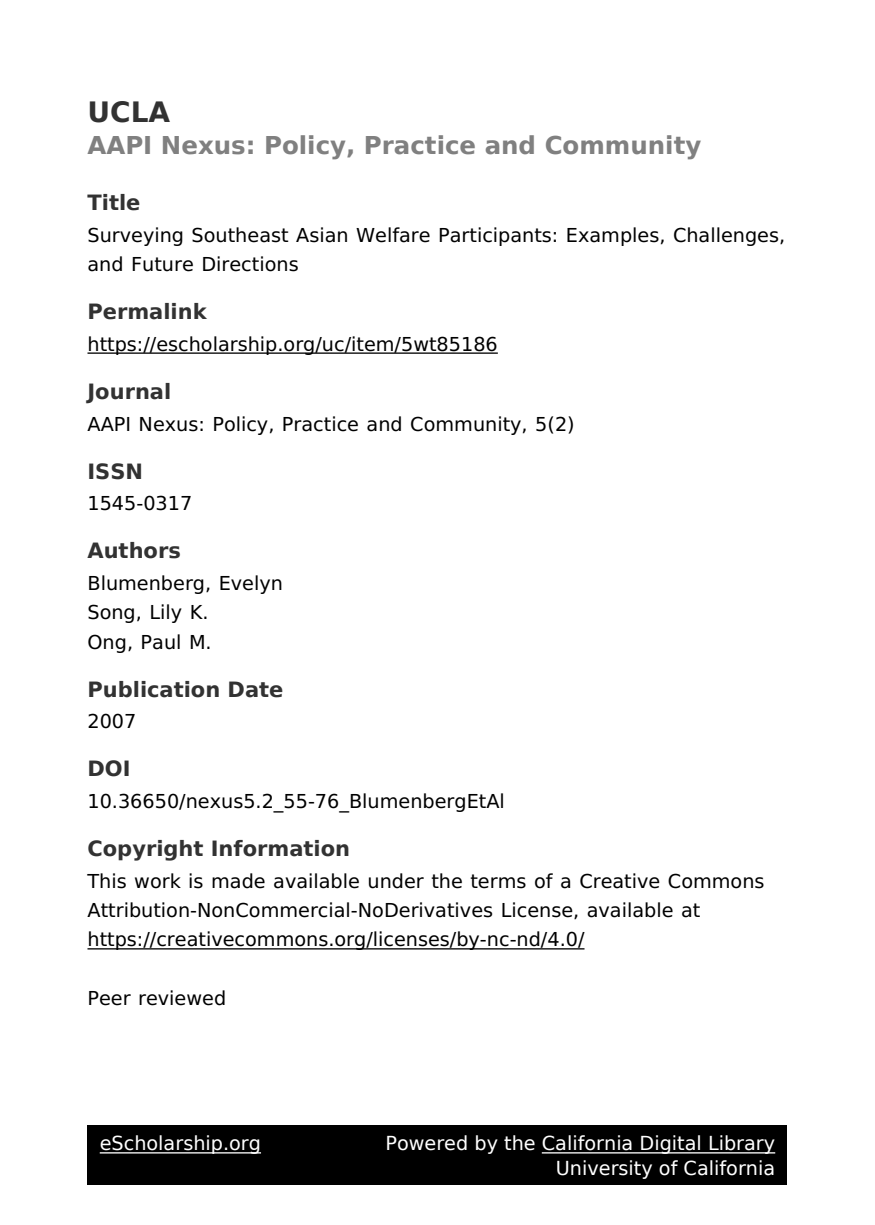
<style>
.page{position:relative;width:875px;height:1225px;background:#fff}
.page>*{position:absolute;margin:0;border:0;box-sizing:border-box;transform-origin:0 0}
.t1{font:700 28px "DejaVu Sans";color:#323232}
.t2{font:700 24.5px "DejaVu Sans";color:#808080}
.t3{font:700 21px "DejaVu Sans";color:#323232}
.t4{font:19.25px/29.2px "Code 2000";color:#000}
.t5{font:19.25px/24.5px "DejaVu Sans";color:#fff;text-align:right}
</style>
<div class="page">
<hr style="left:88px;top:352px;width:410px;height:2px;background:#000">
<hr style="left:88px;top:948px;width:497px;height:2px;background:#000">
<div style="left:88px;top:1125px;width:700px;height:60px;background:#000"></div>
<hr style="left:100px;top:1152px;width:161px;height:2px;background:#fff">
<hr style="left:542px;top:1152px;width:233px;height:2px;background:#fff">
<h1 class="t1" style="left:88px;top:101px;width:84px">UCLA</h1>
<p class="t2" style="left:88px;top:136px;width:615px">AAPI Nexus: Policy, Practice and Community</p>
<p class="t3" style="left:88px;top:194px;width:54px">Title</p>
<p class="t4" style="left:88px;top:220px;width:699px">Surveying Southeast Asian Welfare Participants: Examples, Challenges, and Future Directions</p>
<p class="t3" style="left:88px;top:303px;width:121px">Permalink</p>
<p class="t4" style="left:88px;top:330px;width:412px">https://escholarship.org/uc/item/5wt85186</p>
<p class="t3" style="left:88px;top:383px;width:85px">Journal</p>
<p class="t4" style="left:88px;top:409px;width:489px">AAPI Nexus: Policy, Practice and Community, 5(2)</p>
<p class="t3" style="left:88px;top:463px;width:57px">ISSN</p>
<p class="t4" style="left:88px;top:489px;width:106px">1545-0317</p>
<p class="t3" style="left:88px;top:542px;width:95px">Authors</p>
<p class="t4" style="left:88px;top:569px;width:197px">Blumenberg, Evelyn<br>Song, Lily K.<br>Ong, Paul M.</p>
<p class="t3" style="left:88px;top:681px;width:198px">Publication Date</p>
<p class="t4" style="left:88px;top:707px;width:50px">2007</p>
<p class="t3" style="left:88px;top:760px;width:45px">DOI</p>
<p class="t4" style="left:88px;top:787px;width:419px">10.36650/nexus5.2_55-76_BlumenbergEtAl</p>
<p class="t3" style="left:88px;top:840px;width:264px">Copyright Information</p>
<p class="t4" style="left:88px;top:867px;width:679px">This work is made available under the terms of a Creative Commons<br>Attribution-NonCommercial-NoDerivatives License, available at https://creativecommons.org/licenses/by-nc-nd/4.0/</p>
<p class="t4" style="left:88px;top:984px;width:140px">Peer reviewed</p>
<p class="t5" style="left:100px;top:1133px;width:163px">eScholarship.org</p>
<p class="t5" style="left:385px;top:1133px;width:391px">Powered by the California Digital Library<br>University of California</p>
</div>
